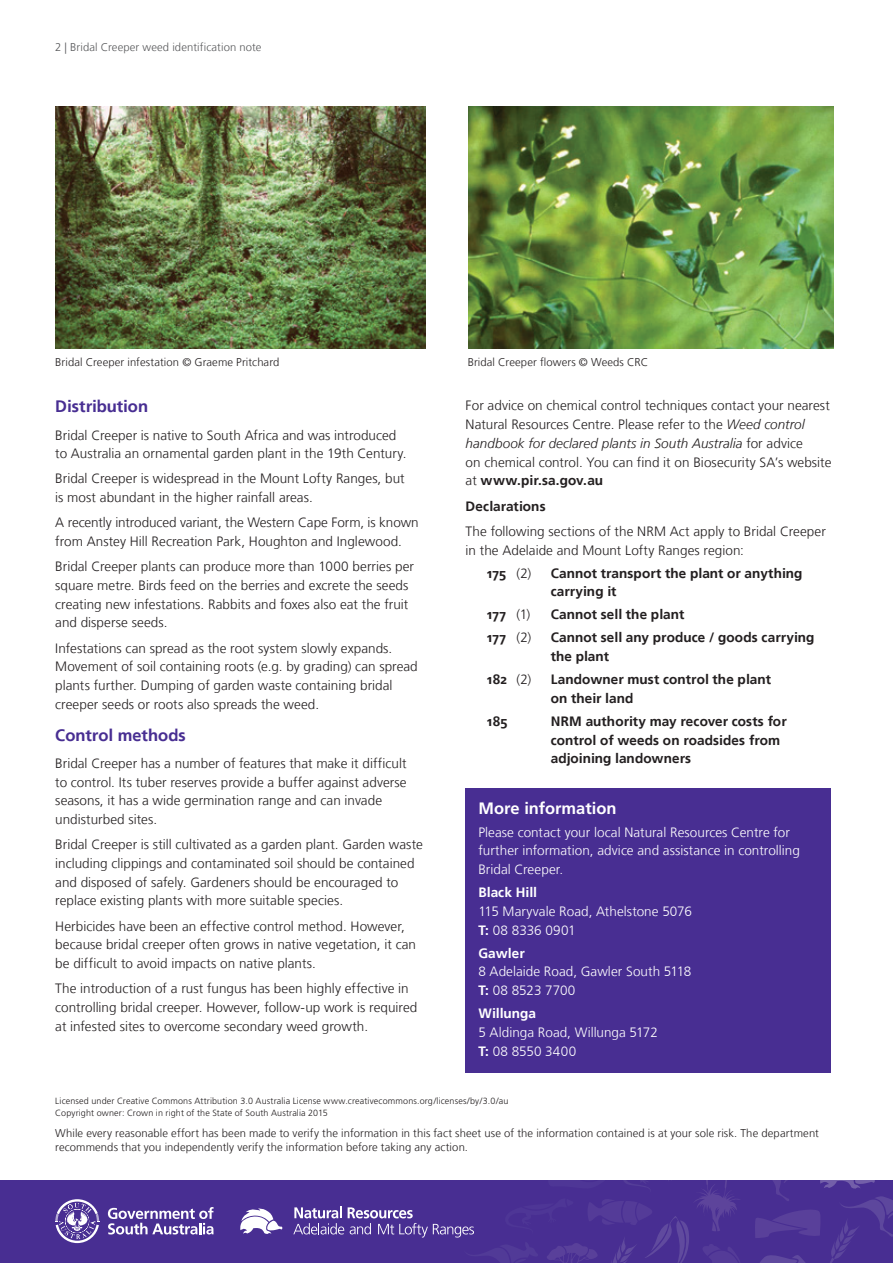
<style>
.page{position:relative;width:893px;height:1263px;background:#fff}
.page>*{position:absolute;margin:0;border:0;box-sizing:border-box;transform-origin:0 0}
.heading_style_B{font:700 16.5px "Frutiger Linotype";color:#482e92}
.t1{font:700 16.5px "Frutiger";color:#fff}
.body_copy{font:300 13.5px/18.8px "Frutiger LT";color:#231f20}
.body_copy-2{font:700 13.5px/18.8px "Frutiger Linotype";letter-spacing:.01em;color:#231f20}
.t2{font:300 13.5px/18.8px "Frutiger LT";color:#fff}
.captions{font:300 11.25px/14.2px "Frutiger LT";letter-spacing:.01em;color:#231f20}
.body_copy-3{font:300 11.25px "Frutiger LT";letter-spacing:.01em;color:#57585a}
.Lic_info{font:300 9px/12px "Frutiger";letter-spacing:.015em;color:#231f20}
.s1{font-style:italic}
.s2{font-family:"Frutiger Linotype";font-weight:700}
.s3{font-family:"Frutiger LT";font-weight:300}
</style>
<div class="page">
<div style="left:0;top:1180px;width:893px;height:83px;background:#482e92"></div>
<svg style="left:240px;top:1208px;width:43px;height:26px"></svg>
<svg style="left:108px;top:1207px;width:106px;height:27px"></svg>
<svg style="left:55px;top:1199px;width:44px;height:44px"></svg>
<svg style="left:293px;top:1180px;width:600px;height:83px"></svg>
<div style="left:466px;top:788px;width:365px;height:285px;background:#482e92"></div>
<img style="left:55px;top:106px;width:370px;height:243px">
<img style="left:468px;top:106px;width:365px;height:243px">
<p class="body_copy-3" style="left:55px;top:41px;width:208px">2 | Bridal Creeper weed identification note</p>
<p class="captions" style="left:55px;top:355px;width:226px">Bridal Creeper infestation © Graeme Pritchard</p>
<p class="captions" style="left:468px;top:355px;width:182px">Bridal Creeper flowers © Weeds CRC</p>
<p class="heading_style_B" style="left:55px;top:396px;width:94px">Distribution</p>
<p class="body_copy" style="left:55px;top:426px;width:353px">Bridal Creeper is native to South Africa and was introduced to Australia an ornamental garden plant in the 19th Century.</p>
<p class="body_copy" style="left:55px;top:470px;width:351px">Bridal Creeper is widespread in the Mount Lofty Ranges, but is most abundant in the higher rainfall areas.</p>
<p class="body_copy" style="left:55px;top:513px;width:365px">A recently introduced variant, the Western Cape Form, is known from Anstey Hill Recreation Park, Houghton and Inglewood.</p>
<p class="body_copy" style="left:55px;top:557px;width:360px">Bridal Creeper plants can produce more than 1000 berries per square metre. Birds feed on the berries and excrete the seeds creating new infestations. Rabbits and foxes also eat the fruit and disperse seeds.</p>
<p class="body_copy" style="left:55px;top:639px;width:364px">Infestations can spread as the root system slowly expands.<br>Movement of soil containing roots (e.g. by grading) can spread plants further. Dumping of garden waste containing bridal creeper seeds or roots also spreads the weed.</p>
<p class="heading_style_B" style="left:55px;top:725px;width:132px">Control methods</p>
<p class="body_copy" style="left:55px;top:754px;width:353px">Bridal Creeper has a number of features that make it difficult to control. Its tuber reserves provide a buffer against adverse seasons, it has a wide germination range and can invade undisturbed sites.</p>
<p class="body_copy" style="left:55px;top:835px;width:369px">Bridal Creeper is still cultivated as a garden plant. Garden waste including clippings and contaminated soil should be contained and disposed of safely. Gardeners should be encouraged to replace existing plants with more suitable species.</p>
<p class="body_copy" style="left:55px;top:917px;width:362px">Herbicides have been an effective control method. However, because bridal creeper often grows in native vegetation, it can be difficult to avoid impacts on native plants.</p>
<p class="body_copy" style="left:55px;top:979px;width:364px">The introduction of a rust fungus has been highly effective in controlling bridal creeper. However, follow-up work is required at infested sites to overcome secondary weed growth.</p>
<p class="body_copy" style="left:466px;top:397px;width:367px">For advice on chemical control techniques contact your nearest Natural Resources Centre. Please refer to the <span class="s1">Weed control handbook for declared plants in South Australia</span> for advice<br>on chemical control. You can find it on Biosecurity SA’s website at <span class="s2">www.pir.sa.gov.au</span></p>
<p class="body_copy-2" style="left:466px;top:496px;width:82px">Declarations</p>
<p class="body_copy" style="left:466px;top:522px;width:362px">The following sections of the NRM Act apply to Bridal Creeper in the Adelaide and Mount Lofty Ranges region:</p>
<p class="body_copy-2" style="left:487px;top:563px;width:46px">175 <span class="s3">(2)</span></p>
<p class="body_copy-2" style="left:551px;top:563px;width:253px">Cannot transport the plant or anything carrying it</p>
<p class="body_copy-2" style="left:487px;top:605px;width:45px">177 <span class="s3">(1)</span></p>
<p class="body_copy-2" style="left:551px;top:605px;width:135px">Cannot sell the plant</p>
<p class="body_copy-2" style="left:487px;top:628px;width:46px">177 <span class="s3">(2)</span></p>
<p class="body_copy-2" style="left:551px;top:628px;width:265px">Cannot sell any produce / goods carrying the plant</p>
<p class="body_copy-2" style="left:487px;top:670px;width:46px">182 <span class="s3">(2)</span></p>
<p class="body_copy-2" style="left:551px;top:670px;width:222px">Landowner must control the plant on their land</p>
<p class="body_copy-2" style="left:487px;top:712px;width:22px">185</p>
<p class="body_copy-2" style="left:551px;top:712px;width:237px">NRM authority may recover costs for control of weeds on roadsides from adjoining landowners</p>
<p class="t1" style="left:478px;top:798px;width:140px">More information</p>
<p class="t2" style="left:478px;top:823px;width:323px">Please contact your local Natural Resources Centre for further information, advice and assistance in controlling<br>Bridal Creeper.</p>
<p class="t2" style="left:478px;top:883px;width:215px"><span class="s2">Black Hill<br></span>115 Maryvale Road, Athelstone 5076<br><span class="s2">T:</span> 08 8336 0901</p>
<p class="t2" style="left:478px;top:944px;width:214px"><span class="s2">Gawler<br></span>8 Adelaide Road, Gawler South 5118<br><span class="s2">T:</span> 08 8523 7700</p>
<p class="t2" style="left:478px;top:1004px;width:181px"><span class="s2">Willunga<br></span>5 Aldinga Road, Willunga 5172<br><span class="s2">T:</span> 08 8550 3400</p>
<p class="Lic_info" style="left:55px;top:1095px;width:455px">Licensed under Creative Commons Attribution 3.0 Australia License www.creativecommons.org/licenses/by/3.0/au<br>Copyright owner: Crown in right of the State of South Australia 2015</p>
<p class="captions" style="left:55px;top:1126px;width:765px">While every reasonable effort has been made to verify the information in this fact sheet use of the information contained is at your sole risk. The department recommends that you independently verify the information before taking any action.</p>
</div>
